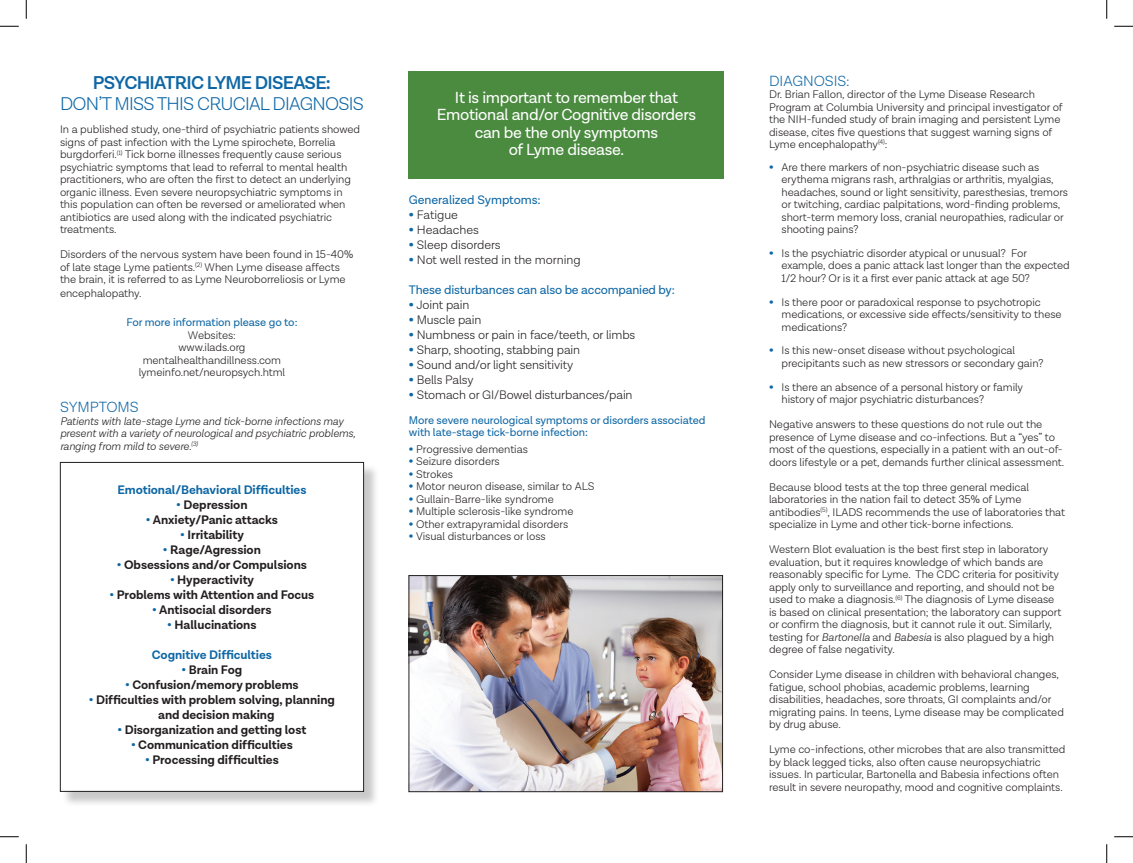
<style>
.page{position:relative;width:1133px;height:863px;background:#fff}
.page>*{position:absolute;margin:0;border:0;box-sizing:border-box;transform-origin:0 0}
.t1{font:300 18.75px "Lota Grotesque";letter-spacing:-.04em;color:#0e67a5}
.t2{font:600 18.75px "Lota Grotesque";letter-spacing:-.04em;color:#0e67a5}
.t3{font:16.25px/17.5px "Lota Grotesque";letter-spacing:-.02em;color:#fff;text-align:center}
.t4{font:300 15px "Lota Grotesque";letter-spacing:-.005em;color:#0e67a5}
.t5{font:700 12.5px/15px "Lota Grotesque";letter-spacing:-.005em;color:#231f20}
.t6{font:300 12.5px "Lota Grotesque";letter-spacing:-.01em;color:#231f20}
.t7{font:12.5px "Lota Grotesque";letter-spacing:-.015em;color:#0e67a5}
.t8{font:700 12.5px "Lota Grotesque";letter-spacing:-.005em;color:#0e67a5}
.t9{font:300 11.25px/12.5px "Lota Grotesque";letter-spacing:-.005em;color:#231f20}
.t10{font:italic 300 11.25px/12.5px "Lota Grotesque";letter-spacing:-.005em;color:#231f20}
.t11{font:11.25px/12.5px "Lota Grotesque";letter-spacing:-.005em;color:#0e67a5}
.s1{font-weight:900;color:#0e67a5}
.s2{color:#0e67a5}
.s3{font-style:italic}
</style>
<div class="page">
<div style="left:62px;top:464px;width:317px;height:343px;background:#231f20;opacity:.24"></div>
<div style="left:60px;top:462px;width:303px;height:329px;background:#fff"></div>
<div style="left:60px;top:462px;width:304px;height:329px;border:1px solid #231f20"></div>
<div style="left:409px;top:71px;width:315px;height:107px;background:#4b8b3f"></div>
<img style="left:410px;top:577px;width:311px;height:213px">
<div style="left:408px;top:575px;width:315px;height:217px;border:1px solid #231f20"></div>
<svg style="left:0;top:25px;width:19px;height:2px"></svg>
<svg style="left:1114px;top:25px;width:18px;height:2px"></svg>
<svg style="left:0;top:836px;width:19px;height:1px"></svg>
<svg style="left:1114px;top:836px;width:18px;height:1px"></svg>
<svg style="left:25px;top:0;width:2px;height:19px"></svg>
<svg style="left:25px;top:844px;width:2px;height:18px"></svg>
<svg style="left:1106px;top:0;width:1px;height:19px"></svg>
<svg style="left:1106px;top:844px;width:1px;height:18px"></svg>
<h1 class="t2" style="left:93px;top:72px;width:239px">PSYCHIATRIC LYME DISEASE:</h1>
<h1 class="t1" style="left:60px;top:94px;width:305px">DON’T MISS THIS CRUCIAL DIAGNOSIS</h1>
<h2 class="t3" style="left:437px;top:89px;width:261px">It is important to remember that<br>Emotional and/or Cognitive disorders can be the only symptoms<br>of Lyme disease.</h2>
<p class="t9" style="left:60px;top:123px;width:302px">In a published study, one-third of psychiatric patients showed signs of past infection with the Lyme spirochete, Borrelia burgdorferi.<sup>(1)</sup> Tick borne illnesses frequently cause serious psychiatric symptoms that lead to referral to mental health practitioners, who are often the first to detect an underlying organic illness. Even severe neuropsychiatric symptoms in this population can often be reversed or ameliorated when antibiotics are used along with the indicated psychiatric treatments.</p>
<p class="t9" style="left:60px;top:248px;width:295px">Disorders of the nervous system have been found in 15-40% of late stage Lyme patients.<sup>(2)</sup> When Lyme disease affects the brain, it is referred to as Lyme Neuroborreliosis or Lyme</p>
<p class="t9" style="left:60px;top:287px;width:83px">encephalopathy.</p>
<p class="t7" style="left:409px;top:193px;width:133px">Generalized Symptoms:</p>
<p class="t6" style="left:409px;top:208px;width:50px"><span class="s1">•</span> Fatigue</p>
<p class="t6" style="left:409px;top:223px;width:71px"><span class="s1">•</span> Headaches</p>
<p class="t6" style="left:409px;top:238px;width:93px"><span class="s1">•</span> Sleep disorders</p>
<p class="t6" style="left:409px;top:253px;width:173px"><span class="s1">•</span> Not well rested in the morning</p>
<p class="t7" style="left:409px;top:283px;width:267px">These disturbances can also be accompanied by:</p>
<p class="t6" style="left:409px;top:298px;width:62px"><span class="s1">•</span> Joint pain</p>
<p class="t6" style="left:409px;top:313px;width:74px"><span class="s1">•</span> Muscle pain</p>
<p class="t6" style="left:409px;top:328px;width:228px"><span class="s1">•</span> Numbness or pain in face/teeth, or limbs</p>
<p class="t6" style="left:409px;top:343px;width:173px"><span class="s1">•</span> Sharp, shooting, stabbing pain</p>
<p class="t6" style="left:409px;top:358px;width:166px"><span class="s1">•</span> Sound and/or light sensitivity</p>
<p class="t6" style="left:409px;top:373px;width:66px"><span class="s1">•</span> Bells Palsy</p>
<p class="t6" style="left:409px;top:388px;width:225px"><span class="s1">•</span> Stomach or GI/Bowel disturbances/pain</p>
<p class="t11" style="left:409px;top:414px;width:298px">More severe neurological symptoms or disorders associated with late-stage tick-borne infection:</p>
<p class="t9" style="left:409px;top:443px;width:120px"><span class="s1">•</span> Progressive dementias</p>
<p class="t9" style="left:409px;top:455px;width:92px"><span class="s1">•</span> Seizure disorders</p>
<p class="t9" style="left:409px;top:468px;width:46px"><span class="s1">•</span> Strokes</p>
<p class="t9" style="left:409px;top:480px;width:187px"><span class="s1">•</span> Motor neuron disease, similar to ALS</p>
<p class="t9" style="left:409px;top:493px;width:146px"><span class="s1">•</span> Gullain-Barre-like syndrome</p>
<p class="t9" style="left:409px;top:505px;width:166px"><span class="s1">•</span> Multiple sclerosis-like syndrome</p>
<p class="t9" style="left:409px;top:518px;width:161px"><span class="s1">•</span> Other extrapyramidal disorders</p>
<p class="t9" style="left:409px;top:530px;width:138px"><span class="s1">•</span> Visual disturbances or loss</p>
<p class="t11" style="left:126px;top:316px;width:173px">For more information please go to:</p>
<p class="t9" style="left:139px;top:328px;width:148px;text-align:center">Websites:<br>www.ilads.org mentalhealthandillness.com lymeinfo.net/neuropsych.html</p>
<h3 class="t4" style="left:60px;top:399px;width:80px">SYMPTOMS</h3>
<p class="t10" style="left:60px;top:415px;width:297px">Patients with late-stage Lyme and tick-borne infections may present with a variety of neurological and psychiatric problems, ranging from mild to severe.<sup>(3)</sup></p>
<p class="t8" style="left:117px;top:482px;width:190px">Emotional/Behavioral Difficulties</p>
<p class="t5" style="left:176px;top:497px;width:73px"><span class="s2">•</span> Depression</p>
<p class="t5" style="left:146px;top:512px;width:133px"><span class="s2">•</span> Anxiety/Panic attacks</p>
<p class="t5" style="left:180px;top:527px;width:65px"><span class="s2">•</span> Irritability</p>
<p class="t5" style="left:163px;top:542px;width:99px"><span class="s2">•</span> Rage/Agression</p>
<p class="t5" style="left:117px;top:557px;width:192px"><span class="s2">•</span> Obsessions and/or Compulsions</p>
<p class="t5" style="left:170px;top:572px;width:86px"><span class="s2">•</span> Hyperactivity</p>
<p class="t5" style="left:109px;top:587px;width:206px"><span class="s2">•</span> Problems with Attention and Focus</p>
<p class="t5" style="left:152px;top:602px;width:121px"><span class="s2">•</span> Antisocial disorders</p>
<p class="t5" style="left:167px;top:617px;width:91px"><span class="s2">•</span> Hallucinations</p>
<p class="t8" style="left:152px;top:647px;width:122px">Cognitive Difficulties</p>
<p class="t5" style="left:181px;top:662px;width:62px"><span class="s2">•</span> Brain Fog</p>
<p class="t5" style="left:125px;top:677px;width:175px"><span class="s2">•</span> Confusion/memory problems</p>
<p class="t5" style="left:158px;top:692px;width:178px;text-indent:-69px"><span class="s2">•</span> Difficulties with problem solving, planning and decision making</p>
<p class="t5" style="left:118px;top:722px;width:190px"><span class="s2">•</span> Disorganization and getting lost</p>
<p class="t5" style="left:131px;top:737px;width:163px"><span class="s2">•</span> Communication difficulties</p>
<p class="t5" style="left:145px;top:752px;width:135px"><span class="s2">•</span> Processing difficulties</p>
<h3 class="t4" style="left:769px;top:72px;width:82px">DIAGNOSIS:</h3>
<p class="t9" style="left:769px;top:88px;width:295px">Dr. Brian Fallon, director of the Lyme Disease Research Program at Columbia University and principal investigator of the NIH-funded study of brain imaging and persistent Lyme disease, cites five questions that suggest warning signs of Lyme encephalopathy<sup>(4)</sup>:</p>
<p class="t9" style="left:781px;top:161px;width:288px;text-indent:-12px"><span class="s1">•</span> Are there markers of non-psychiatric disease such as erythema migrans rash, arthralgias or arthritis, myalgias, headaches, sound or light sensitivity, paresthesias, tremors or twitching, cardiac palpitations, word-finding problems, short-term memory loss, cranial neuropathies, radicular or shooting pains?</p>
<p class="t9" style="left:781px;top:247px;width:290px;text-indent:-12px"><span class="s1">•</span> Is the psychiatric disorder atypical or unusual? For example, does a panic attack last longer than the expected<br>1/2 hour? Or is it a first ever panic attack at age 50?</p>
<p class="t9" style="left:781px;top:296px;width:281px;text-indent:-12px"><span class="s1">•</span> Is there poor or paradoxical response to psychotropic medications, or excessive side effects/sensitivity to these medications?</p>
<p class="t9" style="left:781px;top:344px;width:263px;text-indent:-12px"><span class="s1">•</span> Is this new-onset disease without psychological precipitants such as new stressors or secondary gain?</p>
<p class="t9" style="left:781px;top:381px;width:243px;text-indent:-12px"><span class="s1">•</span> Is there an absence of a personal history or family history of major psychiatric disturbances?</p>
<p class="t9" style="left:769px;top:418px;width:297px">Negative answers to these questions do not rule out the presence of Lyme disease and co-infections. But a “yes” to most of the questions, especially in a patient with an out-of&shy;doors lifestyle or a pet, demands further clinical assessment.</p>
<p class="t9" style="left:769px;top:481px;width:297px">Because blood tests at the top three general medical laboratories in the nation fail to detect 35% of Lyme antibodies<sup>(5)</sup>, ILADS recommends the use of laboratories that specialize in Lyme and other tick-borne infections.</p>
<p class="t9" style="left:769px;top:543px;width:294px">Western Blot evaluation is the best first step in laboratory evaluation, but it requires knowledge of which bands are reasonably specific for Lyme. The CDC criteria for positivity apply only to surveillance and reporting, and should not be used to make a diagnosis.<sup>(6)</sup> The diagnosis of Lyme disease is based on clinical presentation; the laboratory can support or confirm the diagnosis, but it cannot rule it out. Similarly, testing for <span class="s3">Bartonella</span> and <span class="s3">Babesia</span> is also plagued by a high degree of false negativity.</p>
<p class="t9" style="left:769px;top:668px;width:296px">Consider Lyme disease in children with behavioral changes, fatigue, school phobias, academic problems, learning disabilities, headaches, sore throats, GI complaints and/or migrating pains. In teens, Lyme disease may be complicated by drug abuse.</p>
<p class="t9" style="left:769px;top:743px;width:298px">Lyme co-infections, other microbes that are also transmitted by black legged ticks, also often cause neuropsychiatric issues. In particular, Bartonella and Babesia infections often result in severe neuropathy, mood and cognitive complaints.</p>
</div>
